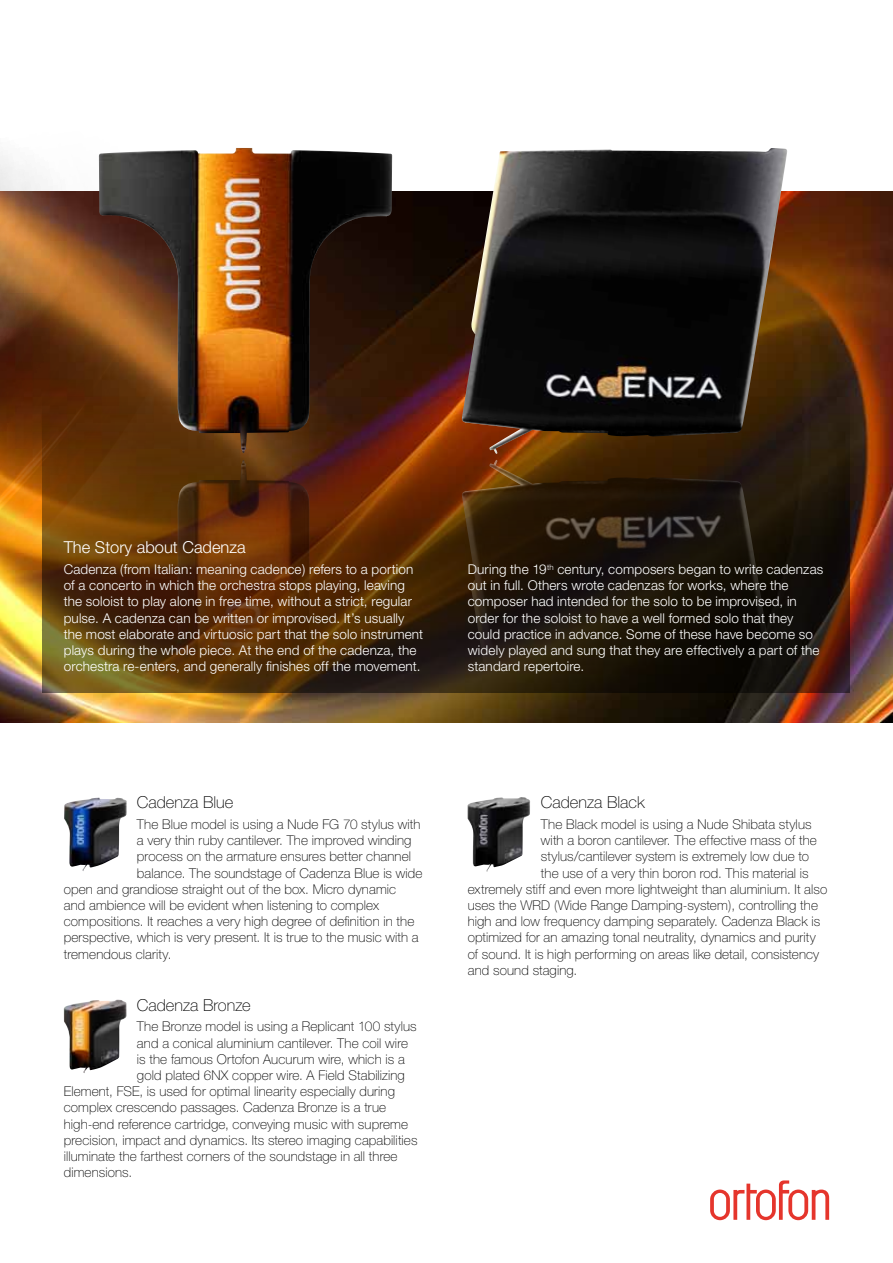
<style>
.page{position:relative;width:893px;height:1263px;background:#fff}
.page>*{position:absolute;margin:0;border:0;box-sizing:border-box;transform-origin:0 0}
.t1{font:100 16.5px "Helvetica Neue";color:#000}
.t2{font:300 16.5px "Helvetica Neue";color:#fff}
.t3{font:100 13.5px "Helvetica Neue";letter-spacing:.01em;color:#000}
.t4{font:300 13.5px/16.2px "Helvetica Neue";letter-spacing:.01em;color:#fff}
</style>
<div class="page">
<img style="left:0;top:191px;width:893px;height:532px">
<svg style="left:43px;top:395px;width:807px;height:298px;background:#46260c"></svg>
<img style="left:0;top:453px;width:180px;height:120px">
<svg style="left:710px;top:1180px;width:119px;height:40px"></svg>
<img style="left:461px;top:148px;width:327px;height:306px">
<img style="left:461px;top:460px;width:327px;height:263px">
<img style="left:146px;top:148px;width:246px;height:305px">
<img style="left:99px;top:460px;width:293px;height:263px">
<img style="left:64px;top:797px;width:63px;height:74px">
<img style="left:467px;top:797px;width:63px;height:75px">
<img style="left:64px;top:1000px;width:63px;height:73px">
<img style="left:0;top:151px;width:146px;height:361px">
<p class="t2" style="left:64px;top:537px;width:183px">The Story about Cadenza</p>
<p class="t4" style="left:64px;top:561px;width:361px">Cadenza (from Italian: meaning cadence) refers to a portion of a concerto in which the orchestra stops playing, leaving the soloist to play alone in free time, without a strict, regular pulse. A cadenza can be written or improvised. It’s usually the most elaborate and virtuosic part that the solo instrument plays during the whole piece. At the end of the cadenza, the orchestra re-enters, and generally finishes off the movement.</p>
<p class="t4" style="left:468px;top:561px;width:357px">During the 19<sup>th</sup> century, composers began to write cadenzas out in full. Others wrote cadenzas for works, where the composer had intended for the solo to be improvised, in order for the soloist to have a well formed solo that they could practice in advance. Some of these have become so widely played and sung that they are effectively a part of the standard repertoire.</p>
<p class="t1" style="left:137px;top:793px;width:98px">Cadenza Blue</p>
<p class="t3" style="left:137px;top:816px;width:285px">The Blue model is using a Nude FG 70 stylus with</p>
<p class="t3" style="left:137px;top:832px;width:276px">a very thin ruby cantilever. The improved winding</p>
<p class="t3" style="left:137px;top:849px;width:276px">process on the armature ensures better channel</p>
<p class="t3" style="left:137px;top:865px;width:287px">balance. The soundstage of Cadenza Blue is wide</p>
<p class="t3" style="left:64px;top:881px;width:334px">open and grandiose straight out of the box. Micro dynamic</p>
<p class="t3" style="left:64px;top:897px;width:317px">and ambience will be evident when listening to complex</p>
<p class="t3" style="left:64px;top:913px;width:352px">compositions. It reaches a very high degree of definition in the</p>
<p class="t3" style="left:64px;top:930px;width:356px">perspective, which is very present. It is true to the music with a</p>
<p class="t3" style="left:64px;top:946px;width:109px">tremendous clarity.</p>
<p class="t1" style="left:137px;top:995px;width:115px">Cadenza Bronze</p>
<p class="t3" style="left:137px;top:1019px;width:281px">The Bronze model is using a Replicant 100 stylus</p>
<p class="t3" style="left:137px;top:1035px;width:273px">and a conical aluminium cantilever. The coil wire</p>
<p class="t3" style="left:137px;top:1051px;width:269px">is the famous Ortofon Aucurum wire, which is a</p>
<p class="t3" style="left:137px;top:1067px;width:269px">gold plated 6NX copper wire. A Field Stabilizing</p>
<p class="t3" style="left:64px;top:1084px;width:333px">Element, FSE, is used for optimal linearity especially during</p>
<p class="t3" style="left:64px;top:1100px;width:324px">complex crescendo passages. Cadenza Bronze is a true</p>
<p class="t3" style="left:64px;top:1116px;width:346px">high-end reference cartridge, conveying music with supreme</p>
<p class="t3" style="left:64px;top:1132px;width:355px">precision, impact and dynamics. Its stereo imaging capabilities</p>
<p class="t3" style="left:64px;top:1148px;width:335px">illuminate the farthest corners of the soundstage in all three</p>
<p class="t3" style="left:64px;top:1165px;width:70px">dimensions.</p>
<p class="t1" style="left:541px;top:793px;width:105px">Cadenza Black</p>
<p class="t3" style="left:541px;top:816px;width:272px">The Black model is using a Nude Shibata stylus</p>
<p class="t3" style="left:541px;top:832px;width:277px">with a boron cantilever. The effective mass of the</p>
<p class="t3" style="left:541px;top:849px;width:270px">stylus/cantilever system is extremely low due to</p>
<p class="t3" style="left:541px;top:865px;width:269px">the use of a very thin boron rod. This material is</p>
<p class="t3" style="left:468px;top:881px;width:361px">extremely stiff and even more lightweight than aluminium. It also</p>
<p class="t3" style="left:468px;top:897px;width:352px">uses the WRD (Wide Range Damping-system), controlling the</p>
<p class="t3" style="left:468px;top:913px;width:354px">high and low frequency damping separately. Cadenza Black is</p>
<p class="t3" style="left:468px;top:930px;width:350px">optimized for an amazing tonal neutrality, dynamics and purity</p>
<p class="t3" style="left:468px;top:946px;width:353px">of sound. It is high performing on areas like detail, consistency</p>
<p class="t3" style="left:468px;top:962px;width:111px">and sound staging.</p>
</div>
